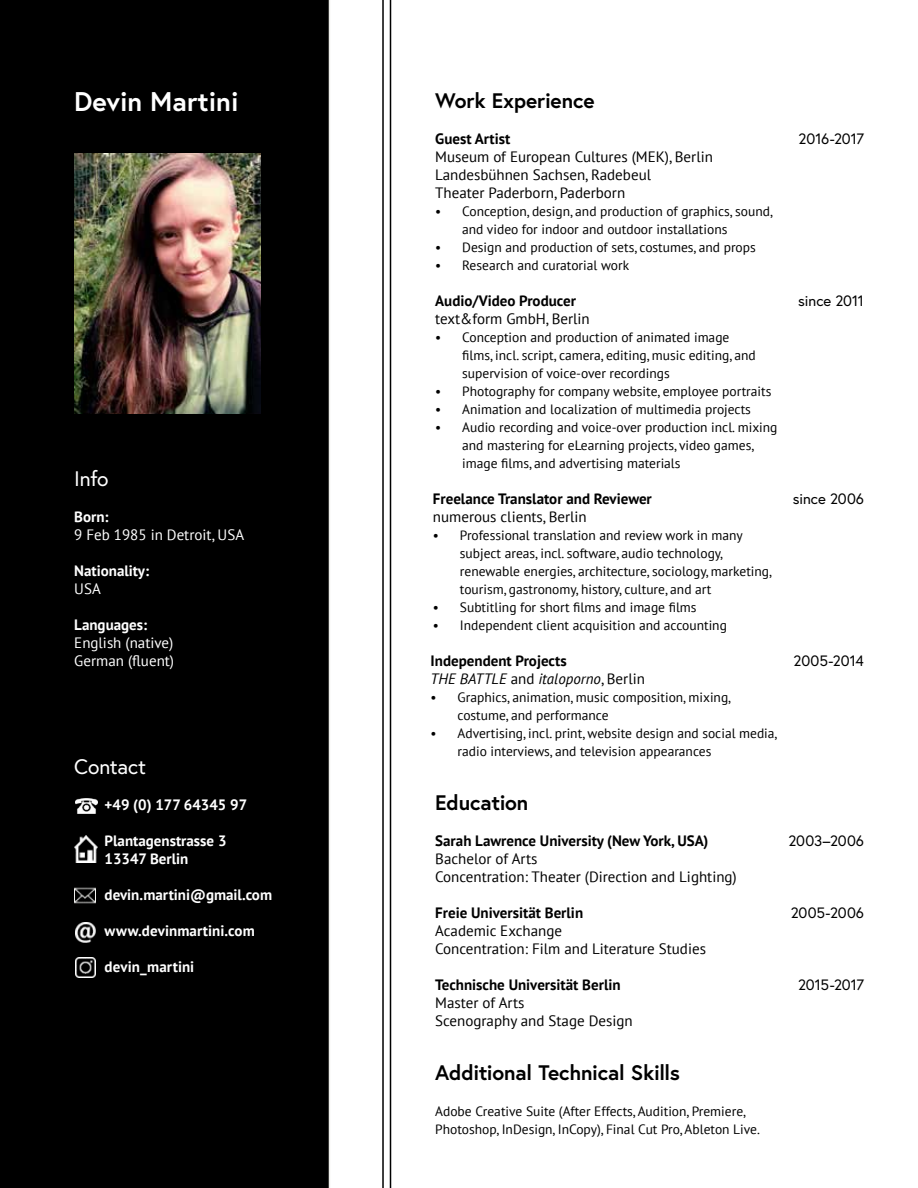
<style>
.page{position:relative;width:918px;height:1188px;background:#fff}
.page>*{position:absolute;margin:0;border:0;box-sizing:border-box;transform-origin:0 0}
.t1{font:700 27px "Europa";color:#fff}
.t2{font:700 21px "Europa";letter-spacing:-.01em;color:#000}
.t3{font:21px "Europa";letter-spacing:-.015em;color:#fff}
.t4{font:15px/18px "PT Sans";color:#000}
.t5{font:700 15px/18px "PT Sans";color:#000}
.t6{font:700 15px/18px "PT Sans";color:#fff}
.t7{font:15px "Europa";letter-spacing:-.005em;color:#000}
.t8{font:15px/18px "PT Sans";color:#fff}
.t9{font:13.5px/18px "PT Sans";color:#000}
.s1{font-weight:400;font-style:italic}
.s2{font-weight:400}
</style>
<div class="page">
<hr style="left:390px;top:0;width:1px;height:1188px;background:#000">
<hr style="left:382px;top:0;width:2px;height:1188px;background:#000">
<div style="left:0;top:0;width:330px;height:1188px;background:#000"></div>
<img style="left:74px;top:885px;width:22px;height:22px">
<img style="left:76px;top:922px;width:20px;height:21px">
<img style="left:76px;top:958px;width:20px;height:20px">
<img style="left:76px;top:795px;width:21px;height:22px">
<img style="left:74px;top:836px;width:23px;height:26px">
<img style="left:74px;top:154px;width:187px;height:260px">
<h1 class="t1" style="left:74px;top:83px;width:166px">Devin Martini</h1>
<h2 class="t3" style="left:74px;top:465px;width:36px">Info</h2>
<p class="t6" style="left:74px;top:507px;width:36px">Born:</p>
<p class="t8" style="left:74px;top:525px;width:171px">9 Feb 1985 in Detroit, USA</p>
<p class="t6" style="left:74px;top:561px;width:76px">Nationality:</p>
<p class="t8" style="left:74px;top:579px;width:28px">USA</p>
<p class="t6" style="left:74px;top:615px;width:74px">Languages:</p>
<p class="t8" style="left:74px;top:633px;width:101px">English (native)<br>German (fluent)</p>
<h2 class="t3" style="left:74px;top:753px;width:73px">Contact</h2>
<p class="t6" style="left:105px;top:795px;width:144px">+49 (0) 177 64345 97</p>
<p class="t6" style="left:105px;top:831px;width:123px">Plantagenstrasse 3<br>13347 Berlin</p>
<p class="t6" style="left:105px;top:885px;width:169px">devin.martini@gmail.com</p>
<p class="t6" style="left:105px;top:921px;width:152px">www.devinmartini.com</p>
<p class="t6" style="left:105px;top:957px;width:91px">devin_martini</p>
<h2 class="t2" style="left:435px;top:86px;width:161px">Work Experience</h2>
<p class="t5" style="left:435px;top:129px;width:77px">Guest Artist</p>
<p class="t4" style="left:435px;top:147px;width:279px">Museum of European Cultures (MEK), Berlin<br>Landesbühnen Sachsen, Radebeul<br>Theater Paderborn, Paderborn</p>
<p class="t9" style="left:462px;top:202px;width:312px;text-indent:-27px">• Conception, design, and production of graphics, sound, and video for indoor and outdoor installations</p>
<p class="t9" style="left:435px;top:238px;width:322px">• Design and production of sets, costumes, and props</p>
<p class="t9" style="left:435px;top:256px;width:195px">• Research and curatorial work</p>
<p class="t5" style="left:435px;top:291px;width:142px">Audio/Video Producer</p>
<p class="t4" style="left:435px;top:309px;width:156px">text&amp;form GmbH, Berlin</p>
<p class="t9" style="left:462px;top:328px;width:295px;text-indent:-27px">• Conception and production of animated image films, incl. script, camera, editing, music editing, and supervision of voice-over recordings</p>
<p class="t9" style="left:435px;top:382px;width:338px">• Photography for company website, employee portraits</p>
<p class="t9" style="left:435px;top:400px;width:317px">• Animation and localization of multimedia projects</p>
<p class="t9" style="left:462px;top:418px;width:317px;text-indent:-27px">• Audio recording and voice-over production incl. mixing and mastering for eLearning projects, video games, image films, and advertising materials</p>
<p class="t5" style="left:433px;top:489px;width:220px">Freelance Translator and Reviewer</p>
<p class="t4" style="left:433px;top:507px;width:155px">numerous clients, Berlin</p>
<p class="t9" style="left:460px;top:526px;width:313px;text-indent:-27px">• Professional translation and review work in many subject areas, incl. software, audio technology, renewable energies, architecture, sociology, marketing, tourism, gastronomy, history, culture, and art</p>
<p class="t9" style="left:433px;top:598px;width:265px">• Subtitling for short films and image films</p>
<p class="t9" style="left:433px;top:616px;width:295px">• Independent client acquisition and accounting</p>
<p class="t5" style="left:431px;top:651px;width:216px">Independent Projects<br><span class="s1">THE BATTLE</span> <span class="s2">and</span> <span class="s1">italoporno</span><span class="s2">, Berlin</span></p>
<p class="t9" style="left:458px;top:688px;width:275px;text-indent:-27px">• Graphics, animation, music composition, mixing, costume, and performance</p>
<p class="t9" style="left:458px;top:724px;width:321px;text-indent:-27px">• Advertising, incl. print, website design and social media, radio interviews, and television appearances</p>
<p class="t7" style="left:799px;top:129px;width:67px">2016-2017</p>
<p class="t7" style="left:798px;top:291px;width:67px">since 2011</p>
<p class="t7" style="left:793px;top:489px;width:73px">since 2006</p>
<p class="t7" style="left:794px;top:651px;width:72px">2005-2014</p>
<h2 class="t2" style="left:435px;top:788px;width:95px">Education</h2>
<p class="t5" style="left:435px;top:831px;width:275px">Sarah Lawrence University (New York, USA)</p>
<p class="t4" style="left:435px;top:849px;width:303px">Bachelor of Arts<br>Concentration: Theater (Direction and Lighting)</p>
<p class="t5" style="left:435px;top:903px;width:149px">Freie Universität Berlin</p>
<p class="t4" style="left:435px;top:921px;width:272px">Academic Exchange<br>Concentration: Film and Literature Studies</p>
<p class="t5" style="left:435px;top:975px;width:187px">Technische Universität Berlin</p>
<p class="t4" style="left:435px;top:993px;width:199px">Master of Arts<br>Scenography and Stage Design</p>
<h2 class="t2" style="left:435px;top:1058px;width:246px">Additional Technical Skills</h2>
<p class="t9" style="left:435px;top:1102px;width:326px">Adobe Creative Suite (After Effects, Audition, Premiere,<br>Photoshop, InDesign, InCopy), Final Cut Pro, Ableton Live.</p>
<p class="t7" style="left:788px;top:831px;width:77px">2003–2006</p>
<p class="t7" style="left:791px;top:903px;width:75px">2005-2006</p>
<p class="t7" style="left:798px;top:975px;width:67px">2015-2017</p>
</div>
